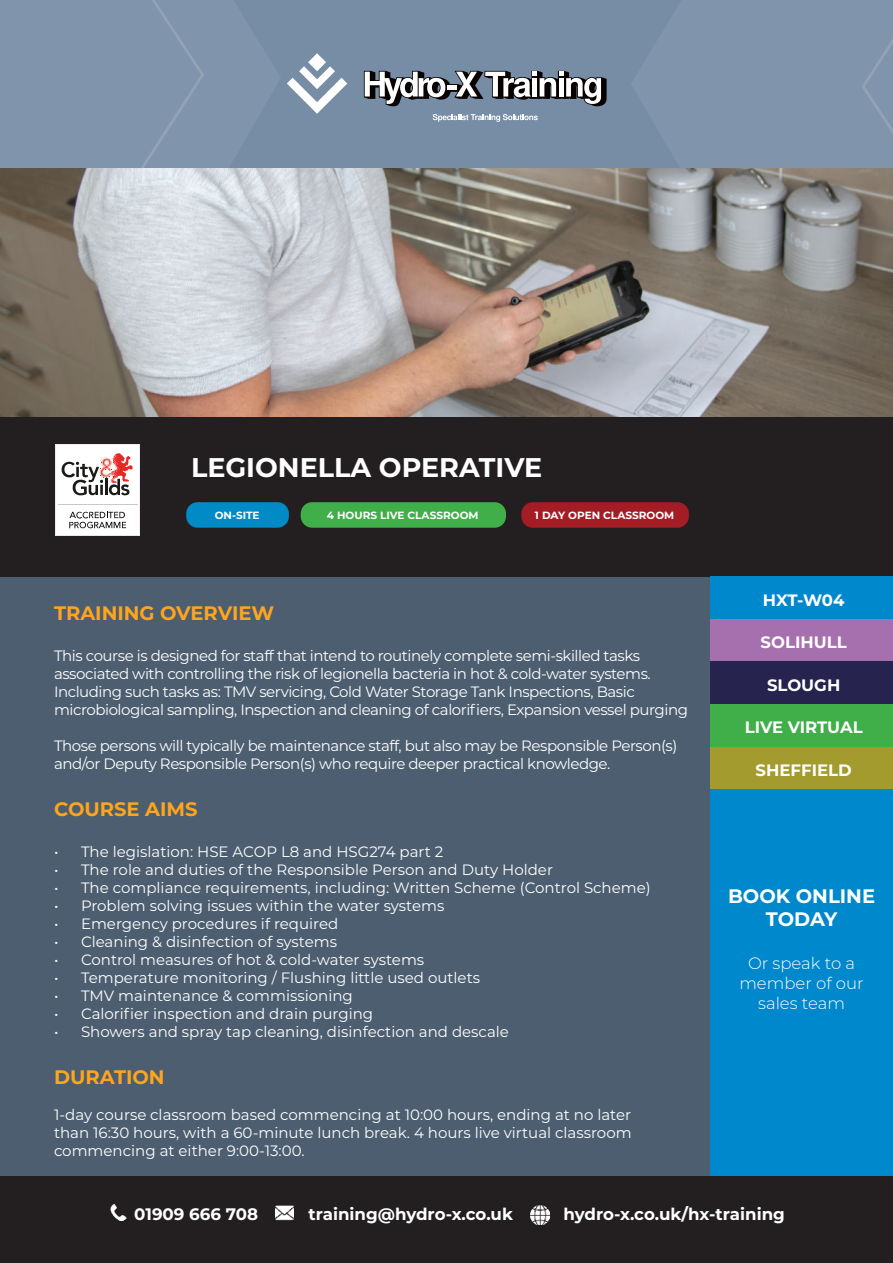
<style>
.page{position:relative;width:893px;height:1263px;background:#fff}
.page>*{position:absolute;margin:0;border:0;box-sizing:border-box;transform-origin:0 0}
.t1{font:700 27px "Montserrat";color:#fff}
.t2{font:700 19.5px "Montserrat";color:#ffa51d}
.t3{font:700 19.5px/23.4px "Montserrat";color:#fff;text-align:center}
.t4{font:700 16.65px "Montserrat";color:#fff}
.t5{font:700 16.5px "Montserrat";color:#fff}
.t6{font:300 16.5px/19.8px "Montserrat";color:#fff;text-align:center}
.t7{font:15px/18px "Montserrat";letter-spacing:-.015em;color:#fff}
.t8{font:700 10.5px "Montserrat";color:#fff}
</style>
<div class="page">
<div style="left:0;top:1176px;width:893px;height:87px;background:#231f20"></div>
<img style="left:111px;top:1204px;width:15px;height:16px">
<img style="left:275px;top:1205px;width:19px;height:15px">
<img style="left:530px;top:1205px;width:19px;height:19px">
<div style="left:0;top:0;width:893px;height:168px;background:#8095ac"></div>
<svg style="left:141px;top:0;width:63px;height:168px"></svg>
<svg style="left:862px;top:39px;width:31px;height:94px"></svg>
<svg style="left:364px;top:71px;width:243px;height:35px"></svg>
<svg style="left:287px;top:53px;width:60px;height:61px"></svg>
<svg style="left:433px;top:114px;width:105px;height:8px"></svg>
<div style="left:0;top:574px;width:893px;height:602px;background:#4c5e70"></div>
<img style="left:0;top:168px;width:893px;height:249px">
<div style="left:0;top:417px;width:893px;height:159px;background:#231f20"></div>
<div style="left:55px;top:445px;width:85px;height:90px;background:#fff"></div>
<div style="left:55px;top:445px;width:85px;height:90px;border:1px solid #ebebec"></div>
<hr style="left:58px;top:504px;width:79px;height:1px;background:#cac8c8">
<svg style="left:62px;top:453px;width:71px;height:42px"></svg>
<svg style="left:69px;top:512px;width:57px;height:16px"></svg>
<div style="left:710px;top:576px;width:183px;height:43px;background:#08c"></div>
<div style="left:186px;top:502px;width:103px;height:26px;background:#008ac6;border-radius:11px"></div>
<div style="left:301px;top:502px;width:205px;height:26px;background:#40ae49;border-radius:11px"></div>
<div style="left:521px;top:502px;width:168px;height:26px;background:#a41d24;border-radius:11px"></div>
<div style="left:710px;top:746px;width:183px;height:43px;background:#a49b2e"></div>
<div style="left:710px;top:619px;width:183px;height:42px;background:#a66fad"></div>
<div style="left:710px;top:661px;width:183px;height:43px;background:#27234f"></div>
<div style="left:710px;top:704px;width:183px;height:42px;background:#40ae49"></div>
<div style="left:710px;top:789px;width:183px;height:387px;background:#08c"></div>
<h1 class="t1" style="left:191px;top:454px;width:353px">LEGIONELLA OPERATIVE</h1>
<p class="t8" style="left:215px;top:510px;width:46px">ON-SITE</p>
<p class="t8" style="left:327px;top:510px;width:153px">4 HOURS LIVE CLASSROOM</p>
<p class="t8" style="left:535px;top:510px;width:141px">1 DAY OPEN CLASSROOM</p>
<h2 class="t2" style="left:54px;top:603px;width:222px">TRAINING OVERVIEW</h2>
<p class="t7" style="left:54px;top:647px;width:635px">This course is designed for staff that intend to routinely complete semi-skilled tasks associated with controlling the risk of legionella bacteria in hot &amp; cold-water systems.<br>Including such tasks as: TMV servicing, Cold Water Storage Tank Inspections, Basic microbiological sampling, Inspection and cleaning of calorifiers, Expansion vessel purging</p>
<p class="t7" style="left:54px;top:737px;width:625px">Those persons will typically be maintenance staff, but also may be Responsible Person(s) and/or Deputy Responsible Person(s) who require deeper practical knowledge.</p>
<h2 class="t2" style="left:54px;top:799px;width:145px">COURSE AIMS</h2>
<p class="t7" style="left:54px;top:843px;width:391px">• The legislation: HSE ACOP L8 and HSG274 part 2</p>
<p class="t7" style="left:54px;top:861px;width:501px">• The role and duties of the Responsible Person and Duty Holder</p>
<p class="t7" style="left:54px;top:879px;width:598px">• The compliance requirements, including: Written Scheme (Control Scheme)</p>
<p class="t7" style="left:54px;top:897px;width:392px">• Problem solving issues within the water systems</p>
<p class="t7" style="left:54px;top:915px;width:286px">• Emergency procedures if required</p>
<p class="t7" style="left:54px;top:933px;width:285px">• Cleaning &amp; disinfection of systems</p>
<p class="t7" style="left:54px;top:951px;width:372px">• Control measures of hot &amp; cold-water systems</p>
<p class="t7" style="left:54px;top:969px;width:428px">• Temperature monitoring / Flushing little used outlets</p>
<p class="t7" style="left:54px;top:987px;width:300px">• TMV maintenance &amp; commissioning</p>
<p class="t7" style="left:54px;top:1005px;width:321px">• Calorifier inspection and drain purging</p>
<p class="t7" style="left:54px;top:1023px;width:456px">• Showers and spray tap cleaning, disinfection and descale</p>
<h2 class="t2" style="left:54px;top:1068px;width:112px">DURATION</h2>
<p class="t7" style="left:54px;top:1106px;width:579px;text-align:justify">1-day course classroom based commencing at 10:00 hours, ending at no later than 16:30 hours, with a 60-minute lunch break. 4 hours live virtual classroom commencing at either 9:00-13:00.</p>
<p class="t5" style="left:763px;top:592px;width:83px">HXT-W04</p>
<p class="t5" style="left:761px;top:634px;width:88px">SOLIHULL</p>
<p class="t5" style="left:767px;top:677px;width:75px">SLOUGH</p>
<p class="t5" style="left:745px;top:719px;width:119px">LIVE VIRTUAL</p>
<p class="t5" style="left:756px;top:762px;width:98px">SHEFFIELD</p>
<h2 class="t3" style="left:728px;top:885px;width:149px">BOOK ONLINE<br>TODAY</h2>
<p class="t6" style="left:739px;top:955px;width:126px">Or speak to a member of our sales team</p>
<p class="t4" style="left:134px;top:1206px;width:125px">01909 666 708</p>
<p class="t4" style="left:308px;top:1206px;width:206px">training@hydro-x.co.uk</p>
<p class="t4" style="left:563px;top:1206px;width:223px">hydro-x.co.uk/hx-training</p>
</div>
